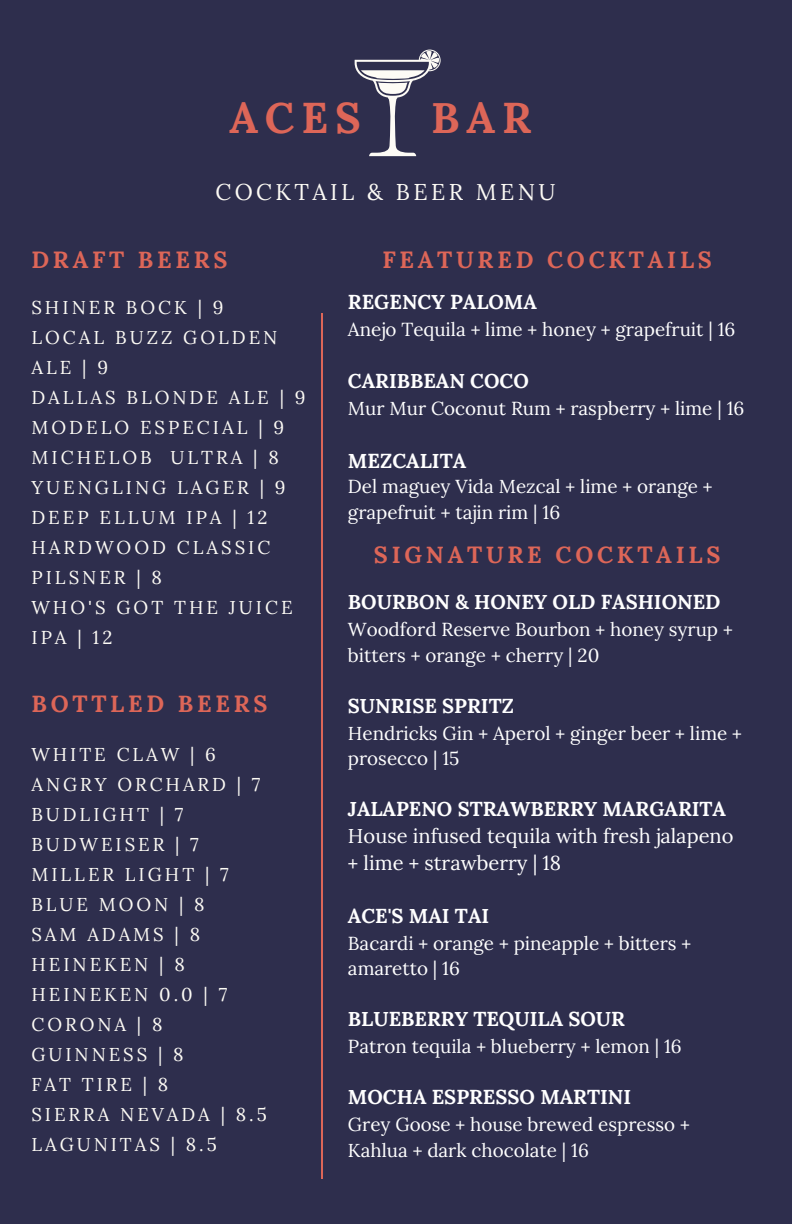
<style>
.page{position:relative;width:792px;height:1224px;background:#2e2e4d}
.page>*{position:absolute;margin:0;border:0;box-sizing:border-box;transform-origin:0 0}
.t1{font:700 43px "Lora";letter-spacing:.16em;color:#dd6658}
.t2{font:700 23.4px "Lora";letter-spacing:.16em;color:#dd6658}
.t3{font:22.8px "Lora";letter-spacing:.15em;color:#fdfbf5}
.t4{font:700 20.2px "Lora";color:#fff}
.t5{font:20.2px/27px "Lora";color:#fff}
.t6{font:18.8px/25.6px "Lora";color:#fff}
.t7{font:18.6px/30px "Lora";letter-spacing:.16em;color:#fdfbf5}
</style>
<div class="page">
<svg style="left:355px;top:50px;width:86px;height:106px"></svg>
<hr style="left:321px;top:313px;width:2px;height:866px;background:#dd6658">
<h1 class="t1" style="left:229px;top:90px;width:133px">ACES</h1>
<h1 class="t1" style="left:431px;top:90px;width:102px">BAR</h1>
<p class="t3" style="left:215px;top:177px;width:342px">COCKTAIL &amp; BEER MENU</p>
<p class="t2" style="left:31px;top:244px;width:198px">DRAFT BEERS</p>
<p class="t7" style="left:31px;top:292px;width:276px">SHINER BOCK | 9<br>LOCAL BUZZ GOLDEN<br>ALE | 9<br>DALLAS BLONDE ALE | 9<br>MODELO ESPECIAL | 9<br>MICHELOB ULTRA | 8<br>YUENGLING LAGER | 9<br>DEEP ELLUM IPA | 12<br>HARDWOOD CLASSIC<br>PILSNER | 8<br>WHO'S GOT THE JUICE<br>IPA | 12</p>
<p class="t2" style="left:31px;top:688px;width:238px">BOTTLED BEERS</p>
<p class="t7" style="left:31px;top:739px;width:237px">WHITE CLAW | 6<br>ANGRY ORCHARD | 7<br>BUDLIGHT | 7<br>BUDWEISER | 7<br>MILLER LIGHT | 7<br>BLUE MOON | 8<br>SAM ADAMS | 8<br>HEINEKEN | 8<br>HEINEKEN 0.0 | 7<br>CORONA | 8<br>GUINNESS | 8<br>FAT TIRE | 8<br>SIERRA NEVADA | 8.5<br>LAGUNITAS | 8.5</p>
<p class="t2" style="left:382px;top:244px;width:331px">FEATURED COCKTAILS</p>
<p class="t4" style="left:348px;top:289px;width:191px">REGENCY PALOMA</p>
<p class="t6" style="left:348px;top:316px;width:389px">Anejo Tequila + lime + honey + grapefruit | 16</p>
<p class="t4" style="left:348px;top:368px;width:182px">CARIBBEAN COCO</p>
<p class="t6" style="left:348px;top:396px;width:398px">Mur Mur Coconut Rum + raspberry + lime | 16</p>
<p class="t4" style="left:348px;top:448px;width:120px">MEZCALITA</p>
<p class="t6" style="left:348px;top:474px;width:366px">Del maguey Vida Mezcal + lime + orange + grapefruit + tajin rim | 16</p>
<p class="t2" style="left:374px;top:540px;width:348px">SIGNATURE COCKTAILS</p>
<p class="t4" style="left:348px;top:589px;width:374px">BOURBON &amp; HONEY OLD FASHIONED</p>
<p class="t6" style="left:348px;top:616px;width:386px">Woodford Reserve Bourbon + honey syrup + bitters + orange + cherry | 20</p>
<p class="t4" style="left:348px;top:692px;width:167px">SUNRISE SPRITZ</p>
<p class="t6" style="left:348px;top:720px;width:396px">Hendricks Gin + Aperol + ginger beer + lime + prosecco | 15</p>
<p class="t4" style="left:348px;top:796px;width:380px">JALAPENO STRAWBERRY MARGARITA</p>
<p class="t5" style="left:348px;top:822px;width:387px">House infused tequila with fresh jalapeno + lime + strawberry | 18</p>
<p class="t4" style="left:348px;top:902px;width:143px">ACE'S MAI TAI</p>
<p class="t6" style="left:348px;top:930px;width:345px">Bacardi + orange + pineapple + bitters + amaretto | 16</p>
<p class="t4" style="left:348px;top:1006px;width:279px">BLUEBERRY TEQUILA SOUR</p>
<p class="t6" style="left:348px;top:1033px;width:335px">Patron tequila + blueberry + lemon | 16</p>
<p class="t4" style="left:348px;top:1084px;width:285px">MOCHA ESPRESSO MARTINI</p>
<p class="t6" style="left:348px;top:1111px;width:343px">Grey Goose + house brewed espresso +<br>Kahlua + dark chocolate | 16</p>
</div>
